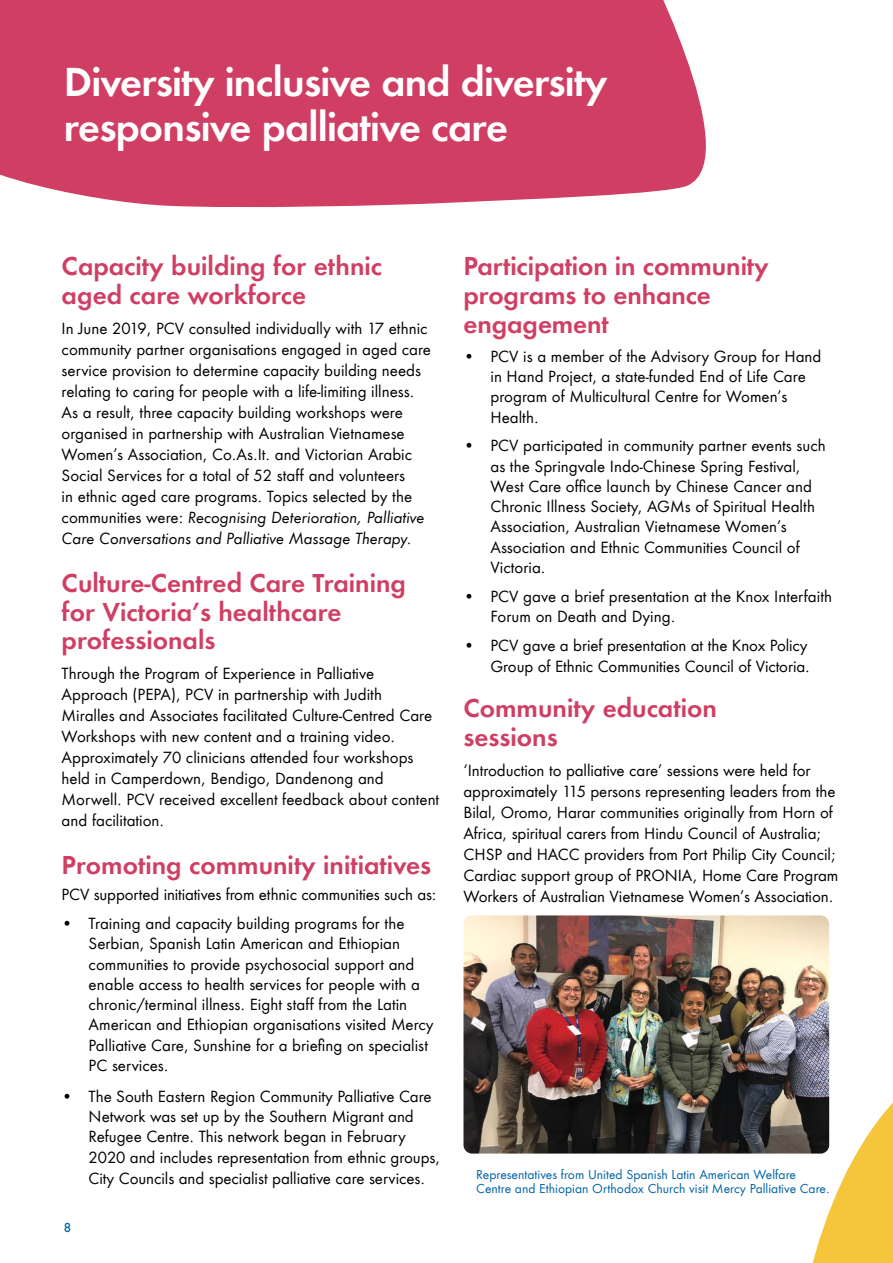
<style>
.page{position:relative;width:893px;height:1263px;background:#fff}
.page>*{position:absolute;margin:0;border:0;box-sizing:border-box;transform-origin:0 0}
.t1{font:37.5px/45px "Futura ND Demibold";letter-spacing:-.02em;color:#fff}
.t2{font:24px/28.8px "Futura ND Demibold";color:#d03e63}
.t3{font:15px/21px "Futura ND Book";color:#000}
.t4{font:12px/14.4px "Futura ND Book";color:#0063a4}
.t5{font:500 12px "Futura";color:#0063a4}
.s1{font-style:italic}
</style>
<div class="page">
<div style="left:0;top:0;width:706px;height:208px;background:#d03e63"></div>
<img style="left:463px;top:915px;width:366px;height:238px">
<svg style="left:808px;top:1025px;width:85px;height:238px"></svg>
<h1 class="t1" style="left:64px;top:59px;width:545px">Diversity inclusive and diversity responsive palliative care</h1>
<h2 class="t2" style="left:62px;top:252px;width:322px">Capacity building for ethnic aged care workforce</h2>
<p class="t3" style="left:62px;top:318px;width:371px">In June 2019, PCV consulted individually with 17 ethnic community partner organisations engaged in aged care service provision to determine capacity building needs relating to caring for people with a life-limiting illness.<br>As a result, three capacity building workshops were organised in partnership with Australian Vietnamese Women’s Association, Co.As.It. and Victorian Arabic Social Services for a total of 52 staff and volunteers<br>in ethnic aged care programs. Topics selected by the communities were: <span class="s1">Recognising Deterioration, Palliative Care Conversations and Palliative Massage Therapy.</span></p>
<h2 class="t2" style="left:62px;top:568px;width:346px">Culture-Centred Care Training for Victoria’s healthcare professionals</h2>
<p class="t3" style="left:62px;top:663px;width:379px">Through the Program of Experience in Palliative Approach (PEPA), PCV in partnership with Judith<br>Miralles and Associates facilitated Culture-Centred Care Workshops with new content and a training video.<br>Approximately 70 clinicians attended four workshops held in Camperdown, Bendigo, Dandenong and Morwell. PCV received excellent feedback about content and facilitation.</p>
<h2 class="t2" style="left:62px;top:850px;width:371px">Promoting community initiatives</h2>
<p class="t3" style="left:62px;top:884px;width:376px">PCV supported initiatives from ethnic communities such as:</p>
<p class="t3" style="left:89px;top:913px;width:347px;line-height:20.2px;text-indent:-27px">• Training and capacity building programs for the Serbian, Spanish Latin American and Ethiopian communities to provide psychosocial support and enable access to health services for people with a chronic/terminal illness. Eight staff from the Latin American and Ethiopian organisations visited Mercy Palliative Care, Sunshine for a briefing on specialist PC services.</p>
<p class="t3" style="left:89px;top:1086px;width:353px;line-height:20.4px;text-indent:-27px">• The South Eastern Region Community Palliative Care Network was set up by the Southern Migrant and Refugee Centre. This network began in February 2020 and includes representation from ethnic groups, City Councils and specialist palliative care services.</p>
<p class="t5" style="left:64px;top:1219px;width:9px">8</p>
<h2 class="t2" style="left:463px;top:252px;width:307px">Participation in community programs to enhance engagement</h2>
<p class="t3" style="left:490px;top:346px;width:332px;line-height:20.2px;text-indent:-27px">• PCV is a member of the Advisory Group for Hand in Hand Project, a state-funded End of Life Care program of Multicultural Centre for Women’s Health.</p>
<p class="t3" style="left:490px;top:436px;width:337px;line-height:20.2px;text-indent:-27px">• PCV participated in community partner events such as the Springvale Indo-Chinese Spring Festival, West Care office launch by Chinese Cancer and Chronic Illness Society, AGMs of Spiritual Health Association, Australian Vietnamese Women’s Association and Ethnic Communities Council of Victoria.</p>
<p class="t3" style="left:490px;top:586px;width:343px;line-height:20.2px;text-indent:-27px">• PCV gave a brief presentation at the Knox Interfaith<br>Forum on Death and Dying.</p>
<p class="t3" style="left:463px;top:635px;width:348px;text-align:right">• PCV gave a brief presentation at the Knox Policy<br>Group of Ethnic Communities Council of Victoria.</p>
<h2 class="t2" style="left:463px;top:694px;width:255px">Community education sessions</h2>
<p class="t3" style="left:463px;top:760px;width:376px">‘Introduction to palliative care’ sessions were held for approximately 115 persons representing leaders from the Bilal, Oromo, Harar communities originally from Horn of Africa, spiritual carers from Hindu Council of Australia; CHSP and HACC providers from Port Philip City Council; Cardiac support group of PRONIA, Home Care Program Workers of Australian Vietnamese Women’s Association.</p>
<p class="t4" style="left:476px;top:1167px;width:355px">Representatives from United Spanish Latin American Welfare<br>Centre and Ethiopian Orthodox Church visit Mercy Palliative Care.</p>
</div>
